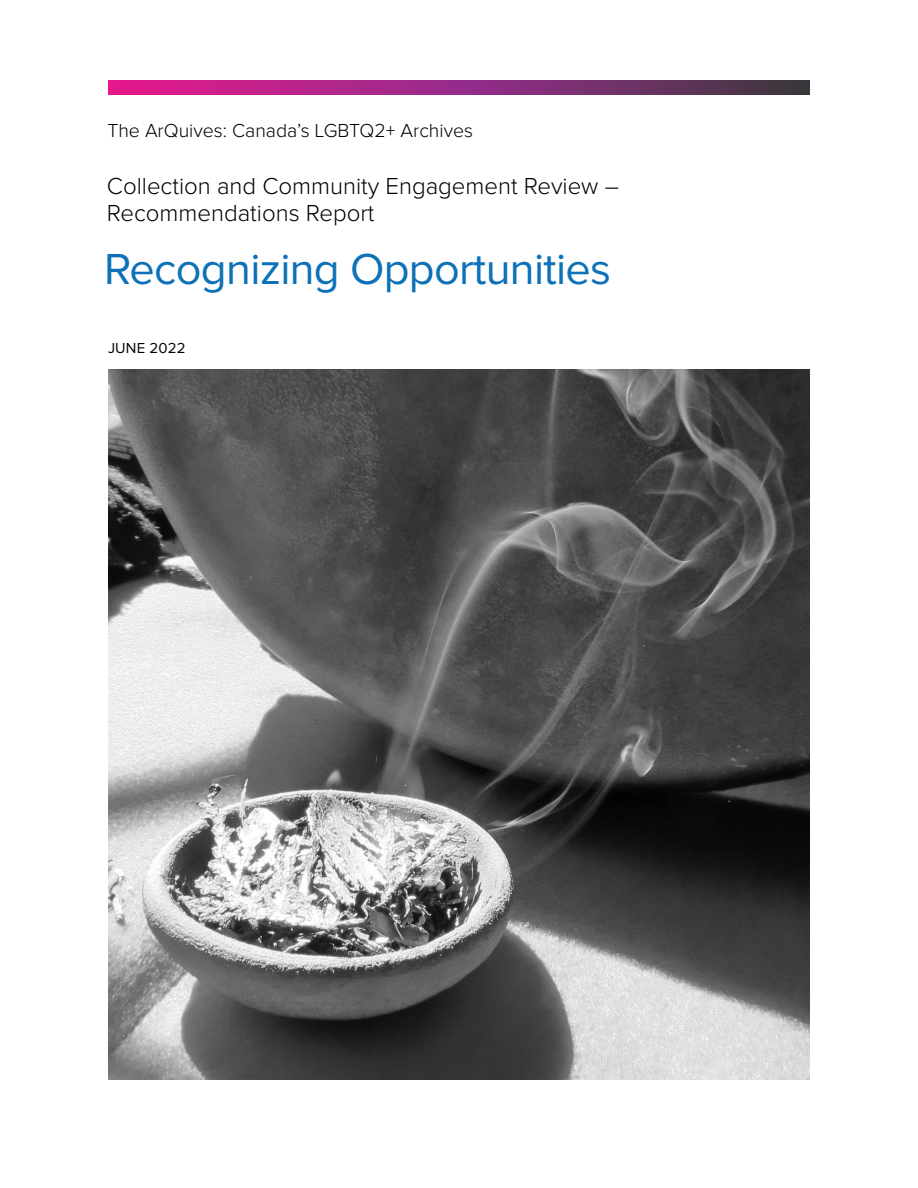
<style>
.page{position:relative;width:918px;height:1188px;background:#fff}
.page>*{position:absolute;margin:0;border:0;box-sizing:border-box;transform-origin:0 0}
.t1{font:45px "Proxima Nova";letter-spacing:-.015em;color:#0c71b7}
.t2{font:300 24px/27px "Proxima Nova";color:#000}
.t3{font:300 19.5px "Proxima Nova";color:#000}
.t4{font:15px "Proxima Nova";letter-spacing:.01em;color:#000}
</style>
<div class="page">
<svg style="left:108px;top:81px;width:702px;height:13px;background:#942a77"></svg>
<img style="left:108px;top:369px;width:702px;height:711px">
<p class="t3" style="left:107px;top:122px;width:367px">The ArQuives: Canada’s LGBTQ2+ Archives</p>
<p class="t2" style="left:107px;top:174px;width:514px">Collection and Community Engagement Review –<br>Recommendations Report</p>
<h1 class="t1" style="left:104px;top:250px;width:508px">Recognizing Opportunities</h1>
<p class="t4" style="left:108px;top:341px;width:79px">JUNE 2022</p>
</div>
